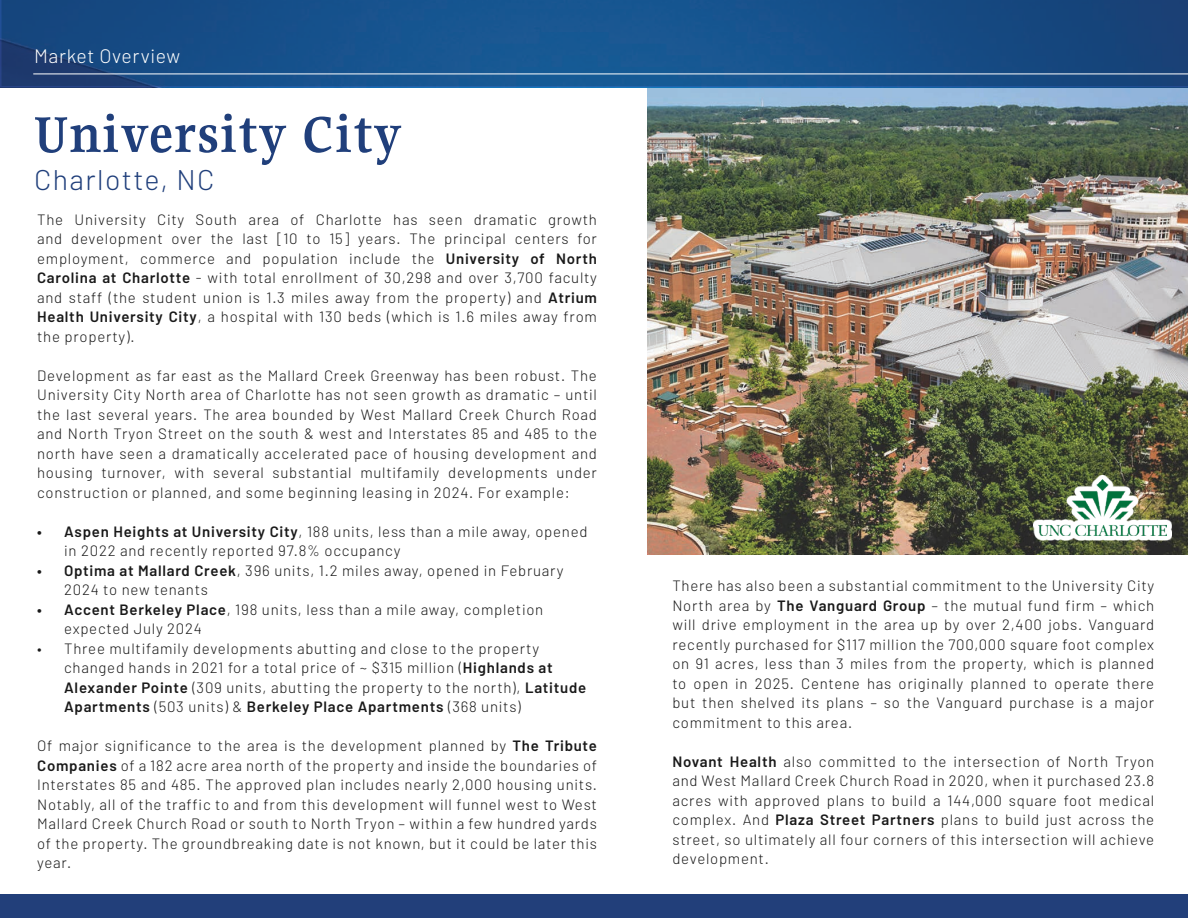
<style>
.page{position:relative;width:1188px;height:918px;background:#fff}
.page>*{position:absolute;margin:0;border:0;box-sizing:border-box;transform-origin:0 0}
.t1{font:700 55.5px "Gupter";letter-spacing:.03em;color:#203f7b}
.t2{font:300 28.5px "Barlow";letter-spacing:.05em;color:#203f7b}
.t3{font:300 19.5px "Barlow";letter-spacing:.03em;color:#fff}
.t4{font:300 15px/19.5px "Barlow";letter-spacing:.05em;color:#191919;text-align:justify}
.s1{font-weight:600}
</style>
<div class="page">
<img style="left:647px;top:88px;width:541px;height:467px">
<svg style="left:0;top:0;width:1188px;height:88px;background:#184f89"></svg>
<hr style="left:33px;top:74px;width:1155px;height:1px;background:#fff">
<div style="left:0;top:894px;width:1188px;height:24px;background:#223f7a"></div>
<svg style="left:1033px;top:475px;width:139px;height:66px"></svg>
<img style="left:1038px;top:480px;width:129px;height:56px">
<p class="t3" style="left:34px;top:44px;width:148px">Market Overview</p>
<p class="t1" style="left:33px;top:105px;width:370px">University City</p>
<p class="t2" style="left:34px;top:162px;width:182px">Charlotte, NC</p>
<p class="t4" style="left:37px;top:209px;width:561px">The University City South area of Charlotte has seen dramatic growth and development over the last [10 to 15] years. The principal centers for employment, commerce and population include the <span class="s1">University of North Carolina at Charlotte</span> - with total enrollment of 30,298 and over 3,700 faculty and staff (the student union is 1.3 miles away from the property) and <span class="s1">Atrium Health University City</span>, a hospital with 130 beds (which is 1.6 miles away from the property).</p>
<p class="t4" style="left:37px;top:365px;width:561px">Development as far east as the Mallard Creek Greenway has been robust. The University City North area of Charlotte has not seen growth as dramatic – until the last several years. The area bounded by West Mallard Creek Church Road and North Tryon Street on the south &amp; west and Interstates 85 and 485 to the north have seen a dramatically accelerated pace of housing development and housing turnover, with several substantial multifamily developments under construction or planned, and some beginning leasing in 2024. For example:</p>
<p class="t4" style="left:64px;top:521px;width:525px;text-indent:-27px"><span class="s1">• Aspen Heights at University City</span>, 188 units, less than a mile away, opened in 2022 and recently reported 97.8% occupancy</p>
<p class="t4" style="left:64px;top:560px;width:501px;text-indent:-27px"><span class="s1">• Optima at Mallard Creek</span>, 396 units, 1.2 miles away, opened in February<br>2024 to new tenants</p>
<p class="t4" style="left:64px;top:599px;width:481px;text-indent:-27px"><span class="s1">• Accent Berkeley Place</span>, 198 units, less than a mile away, completion expected July 2024</p>
<p class="t4" style="left:64px;top:638px;width:523px;text-align:left;text-indent:-27px">• Three multifamily developments abutting and close to the property changed hands in 2021 for a total price of ~ $315 million (<span class="s1">Highlands at Alexander Pointe</span> (309 units, abutting the property to the north), <span class="s1">Latitude Apartments</span> (503 units) &amp; <span class="s1">Berkeley Place Apartments</span> (368 units)</p>
<p class="t4" style="left:37px;top:736px;width:561px">Of major significance to the area is the development planned by <span class="s1">The Tribute Companies</span> of a 182 acre area north of the property and inside the boundaries of Interstates 85 and 485. The approved plan includes nearly 2,000 housing units.<br>Notably, all of the traffic to and from this development will funnel west to West Mallard Creek Church Road or south to North Tryon – within a few hundred yards of the property. The groundbreaking date is not known, but it could be later this year.</p>
<p class="t4" style="left:672px;top:575px;width:483px">There has also been a substantial commitment to the University City North area by <span class="s1">The Vanguard Group</span> – the mutual fund firm – which will drive employment in the area up by over 2,400 jobs. Vanguard recently purchased for $117 million the 700,000 square foot complex on 91 acres, less than 3 miles from the property, which is planned to open in 2025. Centene has originally planned to operate there but then shelved its plans – so the Vanguard purchase is a major commitment to this area.</p>
<p class="t4" style="left:672px;top:751px;width:483px"><span class="s1">Novant Health</span> also committed to the intersection of North Tryon and West Mallard Creek Church Road in 2020, when it purchased 23.8 acres with approved plans to build a 144,000 square foot medical complex. And <span class="s1">Plaza Street Partners</span> plans to build just across the street, so ultimately all four corners of this intersection will achieve development.</p>
</div>
